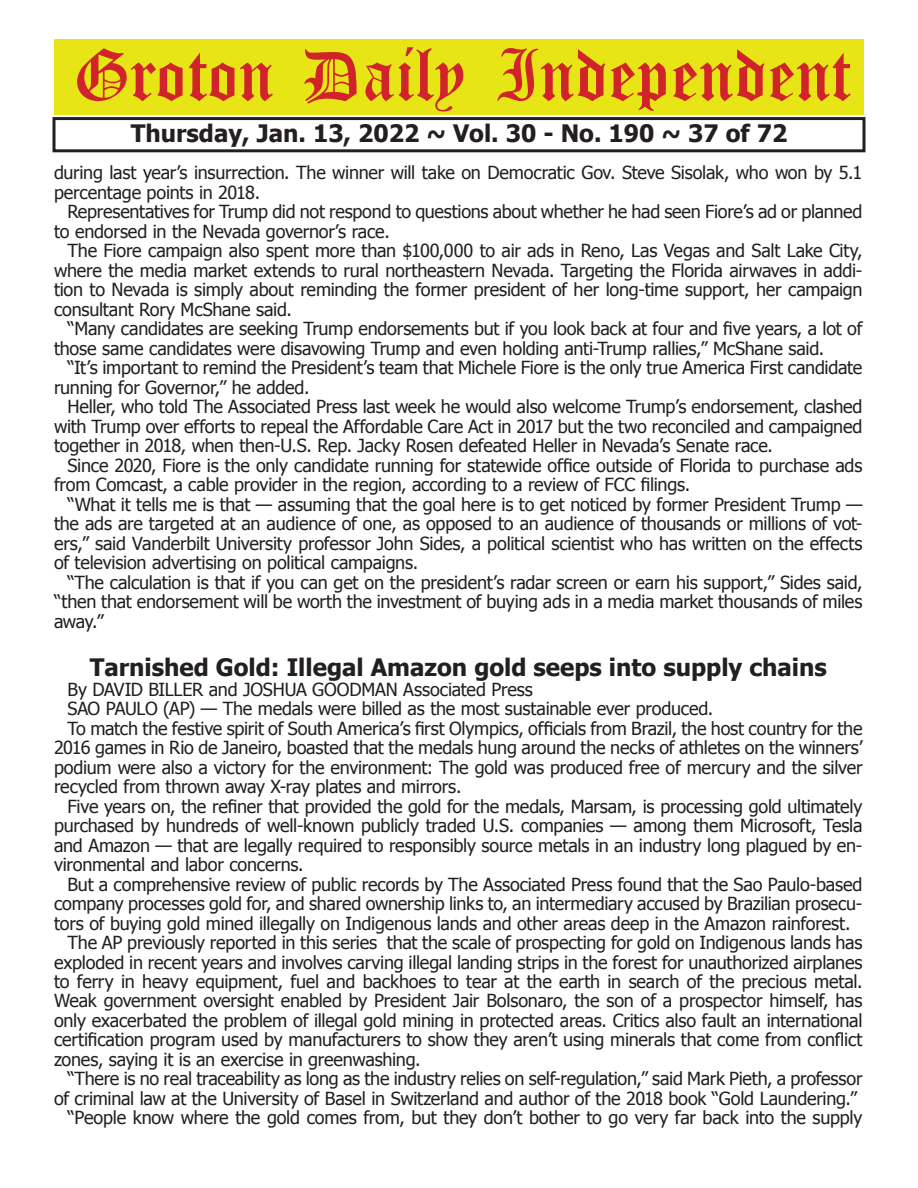
<style>
.page{position:relative;width:918px;height:1188px;background:#fff}
.page>*{position:absolute;margin:0;border:0;box-sizing:border-box;transform-origin:0 0}
.t1{font:54px "Old English Five";color:#d1232a}
.t2{font:700 24px "Tahoma";color:#231f20}
.t3{font:18px/19.5px "Tahoma";letter-spacing:-.01em;color:#231f20}
</style>
<div class="page">
<div style="left:52px;top:117px;width:814px;height:35px;border:3px solid #231f20"></div>
<div style="left:54px;top:40px;width:810px;height:75px;background:#e7e515"></div>
<h1 class="t1" style="left:73px;top:50px;width:779px">Groton Daily Independent</h1>
<h2 class="t2" style="left:131px;top:116px;width:658px">Thursday, Jan. 13, 2022 ~ Vol. 30 - No. 190 ~ 37 of 72</h2>
<p class="t3" style="left:54px;top:162px;width:810px">during last year’s insurrection. The winner will take on Democratic Gov. Steve Sisolak, who won by 5.1 percentage points in 2018.</p>
<p class="t3" style="left:54px;top:201px;width:810px;text-indent:14px">Representatives for Trump did not respond to questions about whether he had seen Fiore’s ad or planned to endorsed in the Nevada governor’s race.</p>
<p class="t3" style="left:54px;top:240px;width:810px;text-align:justify;text-indent:14px">The Fiore campaign also spent more than $100,000 to air ads in Reno, Las Vegas and Salt Lake City, where the media market extends to rural northeastern Nevada. Targeting the Florida airwaves in addi&shy;tion to Nevada is simply about reminding the former president of her long-time support, her campaign consultant Rory McShane said.</p>
<p class="t3" style="left:54px;top:318px;width:810px;text-indent:14px">“Many candidates are seeking Trump endorsements but if you look back at four and five years, a lot of those same candidates were disavowing Trump and even holding anti-Trump rallies,” McShane said.</p>
<p class="t3" style="left:54px;top:357px;width:810px;text-indent:14px">“It’s important to remind the President’s team that Michele Fiore is the only true America First candidate running for Governor,” he added.</p>
<p class="t3" style="left:54px;top:396px;width:810px;text-align:justify;text-indent:14px">Heller, who told The Associated Press last week he would also welcome Trump’s endorsement, clashed with Trump over efforts to repeal the Affordable Care Act in 2017 but the two reconciled and campaigned together in 2018, when then-U.S. Rep. Jacky Rosen defeated Heller in Nevada’s Senate race.</p>
<p class="t3" style="left:54px;top:455px;width:810px;text-indent:14px">Since 2020, Fiore is the only candidate running for statewide office outside of Florida to purchase ads from Comcast, a cable provider in the region, according to a review of FCC filings.</p>
<p class="t3" style="left:54px;top:494px;width:810px;text-align:justify;text-indent:14px">“What it tells me is that — assuming that the goal here is to get noticed by former President Trump — the ads are targeted at an audience of one, as opposed to an audience of thousands or millions of vot&shy;ers,” said Vanderbilt University professor John Sides, a political scientist who has written on the effects of television advertising on political campaigns.</p>
<p class="t3" style="left:54px;top:572px;width:810px;text-align:justify;text-indent:14px">“The calculation is that if you can get on the president’s radar screen or earn his support,” Sides said, “then that endorsement will be worth the investment of buying ads in a media market thousands of miles away.”</p>
<h2 class="t2" style="left:90px;top:651px;width:739px">Tarnished Gold: Illegal Amazon gold seeps into supply chains</h2>
<p class="t3" style="left:68px;top:678px;width:467px">By DAVID BILLER and JOSHUA GOODMAN Associated Press</p>
<p class="t3" style="left:68px;top:698px;width:647px">SAO PAULO (AP) — The medals were billed as the most sustainable ever produced.</p>
<p class="t3" style="left:68px;top:717px;width:796px">To match the festive spirit of South America’s first Olympics, officials from Brazil, the host country for the</p>
<p class="t3" style="left:54px;top:737px;width:810px">2016 games in Rio de Janeiro, boasted that the medals hung around the necks of athletes on the winners’</p>
<p class="t3" style="left:54px;top:756px;width:810px">podium were also a victory for the environment: The gold was produced free of mercury and the silver</p>
<p class="t3" style="left:54px;top:776px;width:409px">recycled from thrown away X-ray plates and mirrors.</p>
<p class="t3" style="left:68px;top:795px;width:796px">Five years on, the refiner that provided the gold for the medals, Marsam, is processing gold ultimately</p>
<p class="t3" style="left:54px;top:815px;width:810px">purchased by hundreds of well-known publicly traded U.S. companies — among them Microsoft, Tesla</p>
<p class="t3" style="left:54px;top:834px;width:810px">and Amazon — that are legally required to responsibly source metals in an industry long plagued by en-</p>
<p class="t3" style="left:54px;top:854px;width:251px">vironmental and labor concerns.</p>
<p class="t3" style="left:68px;top:873px;width:796px">But a comprehensive review of public records by The Associated Press found that the Sao Paulo-based</p>
<p class="t3" style="left:54px;top:893px;width:810px">company processes gold for, and shared ownership links to, an intermediary accused by Brazilian prosecu-</p>
<p class="t3" style="left:54px;top:912px;width:798px">tors of buying gold mined illegally on Indigenous lands and other areas deep in the Amazon rainforest.</p>
<p class="t3" style="left:68px;top:932px;width:796px">The AP previously reported in this series that the scale of prospecting for gold on Indigenous lands has</p>
<p class="t3" style="left:54px;top:951px;width:810px">exploded in recent years and involves carving illegal landing strips in the forest for unauthorized airplanes</p>
<p class="t3" style="left:54px;top:971px;width:810px">to ferry in heavy equipment, fuel and backhoes to tear at the earth in search of the precious metal.</p>
<p class="t3" style="left:54px;top:990px;width:810px">Weak government oversight enabled by President Jair Bolsonaro, the son of a prospector himself, has</p>
<p class="t3" style="left:54px;top:1010px;width:810px">only exacerbated the problem of illegal gold mining in protected areas. Critics also fault an international</p>
<p class="t3" style="left:54px;top:1029px;width:810px">certification program used by manufacturers to show they aren’t using minerals that come from conflict</p>
<p class="t3" style="left:54px;top:1049px;width:368px">zones, saying it is an exercise in greenwashing.</p>
<p class="t3" style="left:68px;top:1068px;width:796px">“There is no real traceability as long as the industry relies on self-regulation,” said Mark Pieth, a professor</p>
<p class="t3" style="left:54px;top:1088px;width:804px">of criminal law at the University of Basel in Switzerland and author of the 2018 book “Gold Laundering.”</p>
<p class="t3" style="left:68px;top:1107px;width:796px">“People know where the gold comes from, but they don’t bother to go very far back into the supply</p>
</div>
